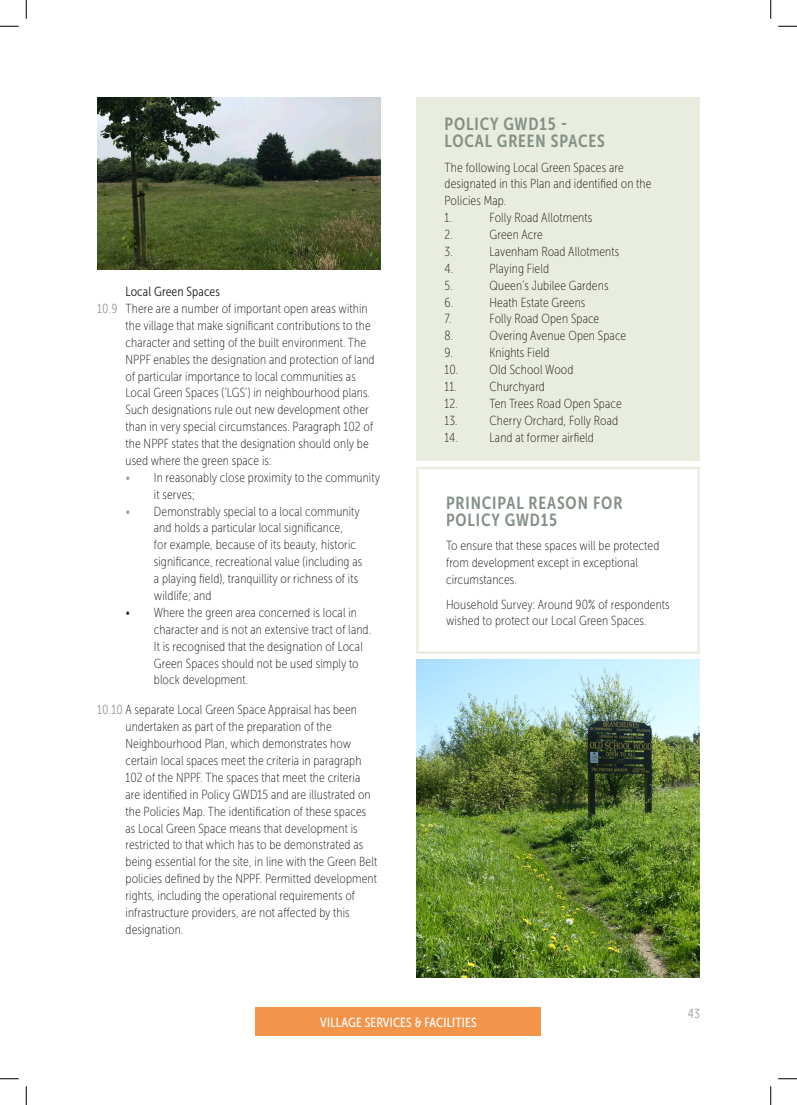
<style>
.page{position:relative;width:797px;height:1105px;background:#fff}
.page>*{position:absolute;margin:0;border:0;box-sizing:border-box;transform-origin:0 0}
.t1{font:17.5px "Museo Sans Cond 700";letter-spacing:.05em;color:#859187}
.t2{font:13.12px/16.9px "Museo Sans Cond 100";letter-spacing:.01em;color:#231f20}
.MAP_TEXT{font:13.12px "Museo Sans Cond 500";letter-spacing:.01em;color:#fff}
.t3{font:13.12px "Museo Sans Cond 300";letter-spacing:.01em;color:#231f20}
.t4{font:13.12px "Museo Sans Cond 300";color:#a19c96}
.s1{font-family:"Museo Sans Cond 300";color:#a19c96}
</style>
<div class="page">
<img style="left:97px;top:97px;width:284px;height:172px">
<div style="left:416px;top:97px;width:283px;height:364px;background:#e8eddf"></div>
<img style="left:416px;top:660px;width:283px;height:318px">
<div style="left:255px;top:1008px;width:286px;height:28px;background:#f2944a"></div>
<svg style="left:0;top:25px;width:19px;height:2px"></svg>
<svg style="left:778px;top:25px;width:19px;height:2px"></svg>
<svg style="left:0;top:1078px;width:19px;height:1px"></svg>
<svg style="left:778px;top:1078px;width:19px;height:1px"></svg>
<svg style="left:25px;top:0;width:2px;height:19px"></svg>
<svg style="left:25px;top:1086px;width:2px;height:19px"></svg>
<svg style="left:770px;top:0;width:1px;height:19px"></svg>
<svg style="left:770px;top:1086px;width:1px;height:19px"></svg>
<p class="t3" style="left:125px;top:285px;width:96px">Local Green Spaces</p>
<p class="t2" style="left:125px;top:300px;width:250px;text-indent:-28px"><span class="s1">10.9</span> There are a number of important open areas within the village that make significant contributions to the character and setting of the built environment. The NPPF enables the designation and protection of land of particular importance to local communities as Local Green Spaces (‘LGS’) in neighbourhood plans.<br>Such designations rule out new development other than in very special circumstances. Paragraph 102 of the NPPF states that the designation should only be used where the green space is:</p>
<p class="t2" style="left:154px;top:469px;width:228px;text-indent:-28px"><span class="s1">•</span> In reasonably close proximity to the community it serves;</p>
<p class="t2" style="left:154px;top:503px;width:210px;text-indent:-28px"><span class="s1">•</span> Demonstrably special to a local community and holds a particular local significance,<br>for example, because of its beauty, historic significance, recreational value (including as a playing field), tranquillity or richness of its wildlife; and</p>
<p class="t2" style="left:154px;top:604px;width:219px;text-indent:-28px">• Where the green area concerned is local in character and is not an extensive tract of land.</p>
<p class="t2" style="left:154px;top:638px;width:210px">It is recognised that the designation of Local<br>Green Spaces should not be used simply to block development.</p>
<p class="t2" style="left:125px;top:702px;width:253px;text-indent:-28px"><span class="s1">10.10</span> A separate Local Green Space Appraisal has been undertaken as part of the preparation of the Neighbourhood Plan, which demonstrates how certain local spaces meet the criteria in paragraph 102 of the NPPF. The spaces that meet the criteria are identified in Policy GWD15 and are illustrated on the Policies Map. The identification of these spaces as Local Green Space means that development is restricted to that which has to be demonstrated as being essential for the site, in line with the Green Belt policies defined by the NPPF. Permitted development rights, including the operational requirements of infrastructure providers, are not affected by this designation.</p>
<p class="t1" style="left:444px;top:114px;width:124px">POLICY GWD15 -</p>
<p class="t1" style="left:444px;top:131px;width:162px">LOCAL GREEN SPACES</p>
<p class="t2" style="left:444px;top:159px;width:208px">The following Local Green Spaces are designated in this Plan and identified on the<br>Policies Map.</p>
<p class="t2" style="left:444px;top:209px;width:9px">1.</p>
<p class="t2" style="left:489px;top:209px;width:104px">Folly Road Allotments</p>
<p class="t2" style="left:444px;top:226px;width:10px">2.</p>
<p class="t2" style="left:489px;top:226px;width:55px">Green Acre</p>
<p class="t2" style="left:444px;top:243px;width:10px">3.</p>
<p class="t2" style="left:489px;top:243px;width:131px">Lavenham Road Allotments</p>
<p class="t2" style="left:444px;top:260px;width:10px">4.</p>
<p class="t2" style="left:489px;top:260px;width:61px">Playing Field</p>
<p class="t2" style="left:444px;top:277px;width:10px">5.</p>
<p class="t2" style="left:489px;top:277px;width:120px">Queen’s Jubilee Gardens</p>
<p class="t2" style="left:444px;top:294px;width:10px">6.</p>
<p class="t2" style="left:489px;top:294px;width:97px">Heath Estate Greens</p>
<p class="t2" style="left:444px;top:311px;width:8px">7.</p>
<p class="t2" style="left:489px;top:311px;width:111px">Folly Road Open Space</p>
<p class="t2" style="left:444px;top:328px;width:10px">8.</p>
<p class="t2" style="left:489px;top:328px;width:138px">Overing Avenue Open Space</p>
<p class="t2" style="left:444px;top:344px;width:10px">9.</p>
<p class="t2" style="left:489px;top:344px;width:61px">Knights Field</p>
<p class="t2" style="left:444px;top:361px;width:130px">10. Old School Wood</p>
<p class="t2" style="left:444px;top:378px;width:13px">11.</p>
<p class="t2" style="left:489px;top:378px;width:57px">Churchyard</p>
<p class="t2" style="left:444px;top:395px;width:15px">12.</p>
<p class="t2" style="left:489px;top:395px;width:134px">Ten Trees Road Open Space</p>
<p class="t2" style="left:444px;top:412px;width:15px">13.</p>
<p class="t2" style="left:489px;top:412px;width:130px">Cherry Orchard, Folly Road</p>
<p class="t2" style="left:444px;top:429px;width:15px">14.</p>
<p class="t2" style="left:489px;top:429px;width:106px">Land at former airfield</p>
<p class="t1" style="left:446px;top:493px;width:178px">PRINCIPAL REASON FOR</p>
<p class="t1" style="left:446px;top:510px;width:113px">POLICY GWD15</p>
<p class="t2" style="left:446px;top:538px;width:215px">To ensure that these spaces will be protected from development except in exceptional circumstances.</p>
<p class="t2" style="left:446px;top:596px;width:225px">Household Survey: Around 90% of respondents wished to protect our Local Green Spaces.</p>
<p class="MAP_TEXT" style="left:320px;top:1015px;width:158px">VILLAGE SERVICES &amp; FACILITIES</p>
<p class="t4" style="left:687px;top:1006px;width:14px">43</p>
</div>
